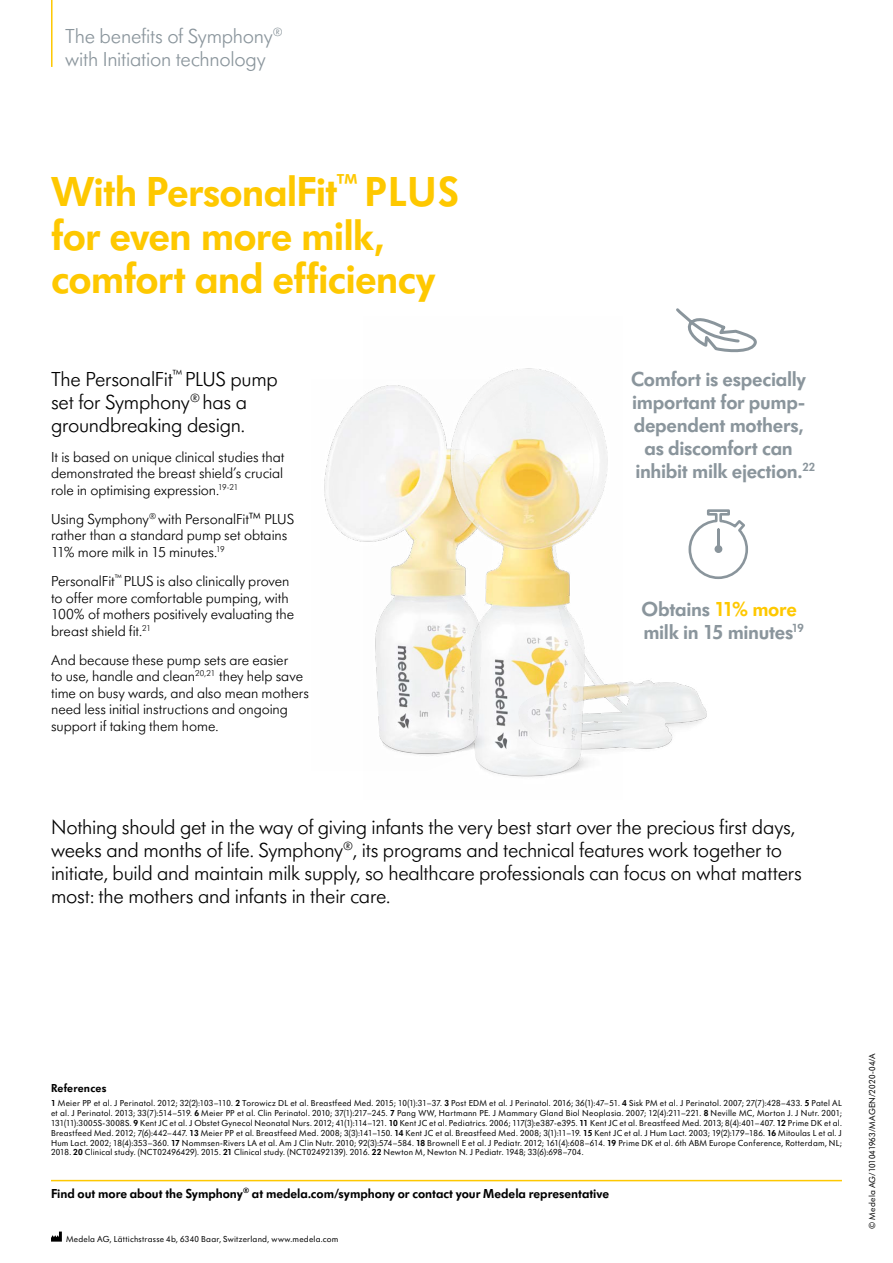
<style>
.page{position:relative;width:893px;height:1263px;background:#fff}
.page>*{position:absolute;margin:0;border:0;box-sizing:border-box;transform-origin:0 0}
.t1{font:600 43.5px/43.5px "Futura SB Medela";letter-spacing:-.02em;color:#fec800}
.t2{font:300 21px/23.1px "Futura SB Medela";letter-spacing:-.015em;color:#000}
.t3{font:600 21px/23.1px "Futura SB Medela";letter-spacing:-.015em;color:#8a959c;text-align:center}
.t4{font:300 21px/23.1px "Futura SB Medela";letter-spacing:-.01em;color:#8a959c}
.t5{font:15.75px "Myriad Pro";color:#8a959c}
.t6{font:300 15px/16.5px "Futura SB Medela";letter-spacing:-.005em;color:#000}
.t7{font:600 13.5px "Futura SB Medela";color:#000}
.t8{font:600 12px "Futura SB Medela";letter-spacing:.01em;color:#000}
.t9{font:9px/9.9px "Futura SB Medela";letter-spacing:.02em;color:#000;text-align:justify}
.s1{color:#fec800}
.s2{font-weight:600}
</style>
<div class="page">
<hr style="left:51px;top:1180px;width:791px;height:1px;background:#fec800">
<hr style="left:51px;top:0;width:2px;height:67px;background:#fec800">
<img style="left:324px;top:396px;width:39px;height:146px">
<img style="left:623px;top:680px;width:84px;height:69px">
<img style="left:363px;top:368px;width:260px;height:409px">
<svg style="left:51px;top:1231px;width:11px;height:10px"></svg>
<svg style="left:676px;top:308px;width:81px;height:45px"></svg>
<svg style="left:688px;top:509px;width:60px;height:70px"></svg>
<div style="left:714px;top:545px;width:8px;height:8px;border:3px solid #8a959c;border-radius:3px"></div>
<div style="left:715px;top:546px;width:7px;height:6px;background:#8a959c;border:1px solid #8a959c;border-radius:3px"></div>
<h2 class="t4" style="left:65px;top:24px;width:219px">The benefits of Symphony<sup>® </sup>with Initiation technology</h2>
<h1 class="t1" style="left:51px;top:170px;width:409px">With PersonalFit<sup>™</sup> PLUS for even more milk, comfort and efficiency</h1>
<h2 class="t2" style="left:51px;top:367px;width:228px">The PersonalFit<sup>™</sup> PLUS pump set for Symphony<sup>®</sup> has a groundbreaking design.</h2>
<h3 class="t6" style="left:51px;top:448px;width:235px;text-align:justify">It is based on unique clinical studies that demonstrated the breast shield’s crucial role in optimising expression.<sup>19-21</sup></h3>
<h3 class="t6" style="left:51px;top:510px;width:245px">Using Symphony<sup>®</sup> with PersonalFit™ PLUS rather than a standard pump set obtains<br>11% more milk in 15 minutes.<sup>19</sup></h3>
<h3 class="t6" style="left:51px;top:573px;width:245px">PersonalFit<sup>™</sup> PLUS is also clinically proven to offer more comfortable pumping, with 100% of mothers positively evaluating the breast shield fit.<sup>21</sup></h3>
<h3 class="t6" style="left:51px;top:651px;width:259px">And because these pump sets are easier<br>to use, handle and clean<sup>20,21</sup> they help save time on busy wards, and also mean mothers need less initial instructions and ongoing support if taking them home.</h3>
<h2 class="t3" style="left:631px;top:367px;width:186px">Comfort is especially important for pump&shy;dependent mothers, as discomfort can inhibit milk ejection.<sup>22</sup></h2>
<h3 class="t5" style="left:558px;top:390px;width:264px">15,0,0,50. Import at 100% for 2pt weight</h3>
<h2 class="t3" style="left:642px;top:597px;width:164px;text-align:left">Obtains <span class="s1">11% more </span>milk in 15 minutes<sup>19</sup></h2>
<p class="t2" style="left:51px;top:815px;width:752px">Nothing should get in the way of giving infants the very best start over the precious first days, weeks and months of life. Symphony<sup>®</sup>, its programs and technical features work together to initiate, build and maintain milk supply, so healthcare professionals can focus on what matters most: the mothers and infants in their care.</p>
<h3 class="t8" style="left:51px;top:1080px;width:57px">References</h3>
<p class="t9" style="left:51px;top:1098px;width:792px"><span class="s2">1</span> Meier PP et al. J Perinatol. 2012; 32(2):103–110. <span class="s2">2</span> Torowicz DL et al. Breastfeed Med. 2015; 10(1):31–37. <span class="s2">3</span> Post EDM et al. J Perinatol. 2016; 36(1):47–51. <span class="s2">4</span> Sisk PM et al. J Perinatol. 2007; 27(7):428–433. <span class="s2">5</span> Patel AL et al. J Perinatol. 2013; 33(7):514–519. <span class="s2">6</span> Meier PP et al. Clin Perinatol. 2010; 37(1):217–245. <span class="s2">7</span> Pang WW, Hartmann PE. J Mammary Gland Biol Neoplasia. 2007; 12(4):211–221. <span class="s2">8</span> Neville MC, Morton J. J Nutr. 2001; 131(11):3005S-3008S. <span class="s2">9</span> Kent JC et al. J Obstet Gynecol Neonatal Nurs. 2012; 41(1):114–121. <span class="s2">10</span> Kent JC et al. Pediatrics. 2006; 117(3):e387-e395. <span class="s2">11</span> Kent JC et al. Breastfeed Med. 2013; 8(4):401–407. <span class="s2">12</span> Prime DK et al.<br>Breastfeed Med. 2012; 7(6):442–447. <span class="s2">13</span> Meier PP et al. Breastfeed Med. 2008; 3(3):141–150. <span class="s2">14</span> Kent JC et al. Breastfeed Med. 2008; 3(1):11–19. <span class="s2">15</span> Kent JC et al. J Hum Lact. 2003; 19(2):179–186. <span class="s2">16</span> Mitoulas L et al. J Hum Lact. 2002; 18(4):353–360. <span class="s2">17</span> Nommsen-Rivers LA et al. Am J Clin Nutr. 2010; 92(3):574–584. <span class="s2">18</span> Brownell E et al. J Pediatr. 2012; 161(4):608–614. <span class="s2">19</span> Prime DK et al. 6th ABM Europe Conference, Rotterdam, NL; 2018. <span class="s2">20</span> Clinical study. (NCT02496429). 2015. <span class="s2">21</span> Clinical study. (NCT02492139). 2016. <span class="s2">22</span> Newton M, Newton N. J Pediatr. 1948; 33(6):698–704.</p>
<h3 class="t7" style="left:51px;top:1185px;width:560px">Find out more about the Symphony<sup>®</sup> at medela.com/symphony or contact your Medela representative</h3>
<p class="t9" style="left:66px;top:1234px;width:274px">Medela AG, Lättichstrasse 4b, 6340 Baar, Switzerland, www.medela.com</p>
<p class="t9" style="left:867px;top:1229px;width:177px;rotate:-90deg">© Medela AG/101041963/MAGEN/2020-04/A</p>
</div>
